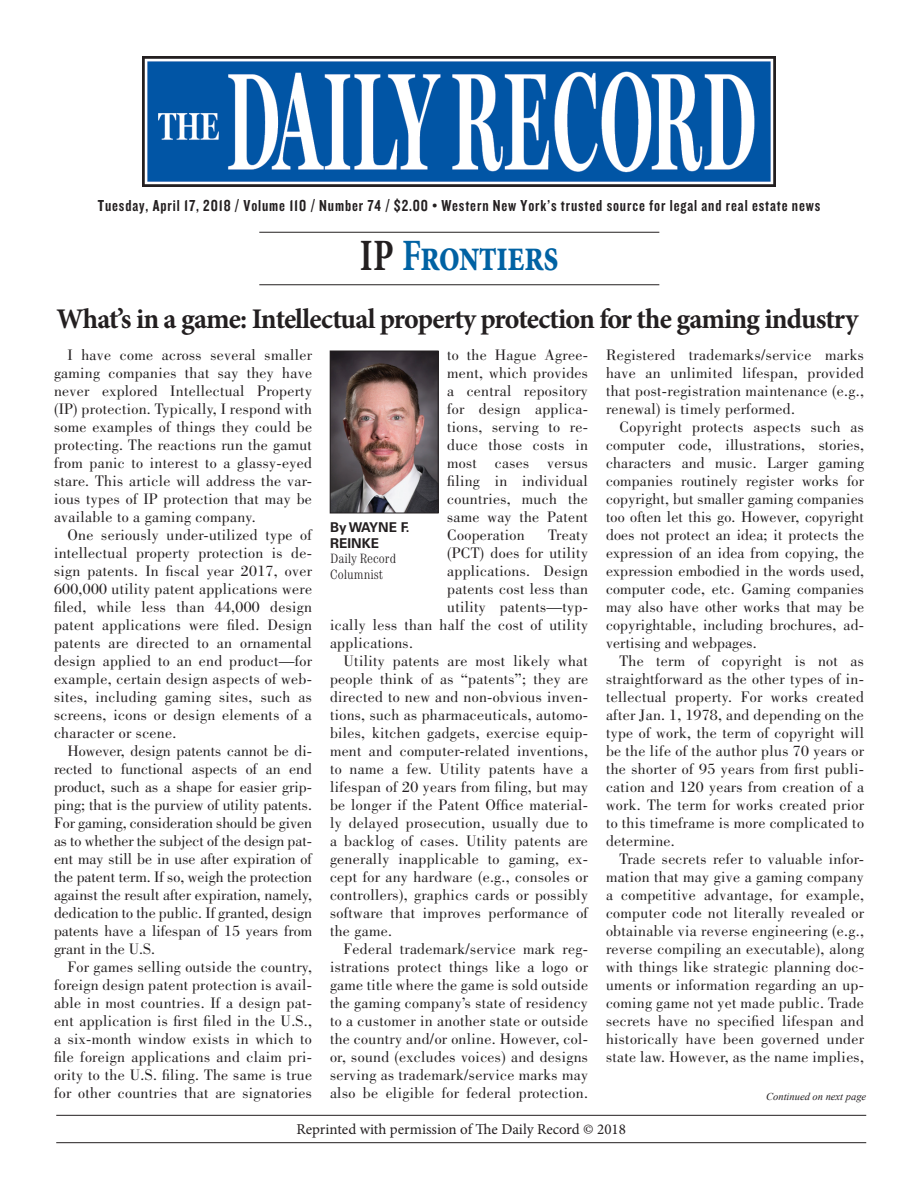
<style>
.page{position:relative;width:918px;height:1188px;background:#fff}
.page>*{position:absolute;margin:0;border:0;box-sizing:border-box;transform-origin:0 0}
.t1{font:700 44.85px "Minion Pro";letter-spacing:-.03em;color:#0062a3;scale:.77 1}
.Headline{font:700 28.5px "Minion Pro";letter-spacing:-.03em;color:#231f20}
.New_p1_text_beneath{font:16.5px "Knockout 49 Liteweight";letter-spacing:.055em;color:#231f20}
.Body_copy{font:15.75px/18px "Bodoni Std";letter-spacing:.02em;color:#231f20;text-align:justify}
.t2{font:15px "Minion Pro";color:#231f20}
.Byline_name{font:300 condensed 13.5px/15.8px "Century Std";color:#231f20}
.Byline_name-2{font:700 13.5px/15.8px "Univers LT Std";color:#231f20}
.t3{font:italic 10.5px "Times New Roman";color:#231f20}
.s1{color:#231f20}
</style>
<div class="page">
<img style="left:143px;top:56px;width:633px;height:130px">
<hr style="left:56px;top:1115px;width:810px;height:1px;background:#231f20">
<hr style="left:56px;top:1142px;width:810px;height:1px;background:#231f20">
<hr style="left:259px;top:285px;width:400px;height:1px;background:#231f20">
<hr style="left:259px;top:232px;width:400px;height:1px;background:#231f20">
<img style="left:332px;top:353px;width:104px;height:158px">
<div style="left:330px;top:351px;width:108px;height:162px;border:1px solid #231f20"></div>
<p class="New_p1_text_beneath" style="left:98px;top:197px;width:724px">Tuesday, April 17, 2018 / Volume 110 / Number 74 / $2.00 • Western New York’s trusted source for legal and real estate news</p>
<p class="t1" style="left:360px;top:224px;width:260px"><span class="s1">IP</span> Frontiers</p>
<p class="Headline" style="left:57px;top:298px;width:803px">What’s in a game: Intellectual property protection for the gaming industry</p>
<p class="Body_copy" style="left:54px;top:346px;width:260px;text-indent:14px">I have come across several smaller gaming companies that say they have never explored Intellectual Property (IP) protection. Typically, I respond with some examples of things they could be protecting. The reactions run the gamut from panic to interest to a glassy-eyed stare. This article will address the var&shy;ious types of IP protection that may be available to a gaming company.</p>
<p class="Body_copy" style="left:54px;top:526px;width:260px;text-indent:14px">One seriously under-utilized type of intellectual property protection is de&shy;sign patents. In fiscal year 2017, over 600,000 utility patent applications were filed, while less than 44,000 design patent applications were filed. Design patents are directed to an ornamental design applied to an end product—for example, certain design aspects of web&shy;sites, including gaming sites, such as screens, icons or design elements of a character or scene.</p>
<p class="Body_copy" style="left:54px;top:742px;width:260px;text-indent:14px">However, design patents cannot be di&shy;rected to functional aspects of an end product, such as a shape for easier grip&shy;ping; that is the purview of utility patents.<br>For gaming, consideration should be given as to whether the subject of the design pat&shy;ent may still be in use after expiration of the patent term. If so, weigh the protection against the result after expiration, namely, dedication to the public. If granted, design patents have a lifespan of 15 years from grant in the U.S.</p>
<p class="Body_copy" style="left:54px;top:958px;width:260px;text-indent:14px">For games selling outside the country, foreign design patent protection is avail&shy;able in most countries. If a design pat&shy;ent application is first filed in the U.S., a six-month window exists in which to file foreign applications and claim pri&shy;ority to the U.S. filing. The same is true for other countries that are signatories</p>
<p class="Body_copy" style="left:447px;top:346px;width:142px">to the Hague Agree&shy;ment, which provides a central repository for design applica&shy;tions, serving to re&shy;duce those costs in most cases versus filing in individual countries, much the same way the Patent Cooperation</p>
<p class="Byline_name-2" style="left:330px;top:519px;width:81px">By WAYNE F.<br>REINKE</p>
<p class="Byline_name" style="left:330px;top:551px;width:67px">Daily Record<br>Columnist</p>
<p class="Body_copy" style="left:548px;top:526px;width:41px">Treaty</p>
<p class="Body_copy" style="left:447px;top:544px;width:142px">(PCT) does for utility</p>
<p class="Body_copy" style="left:447px;top:562px;width:142px">applications. Design</p>
<p class="Body_copy" style="left:447px;top:580px;width:142px">patents cost less than</p>
<p class="Body_copy" style="left:447px;top:598px;width:142px">utility patents—typ-</p>
<p class="Body_copy" style="left:330px;top:616px;width:260px">ically less than half the cost of utility</p>
<p class="Body_copy" style="left:330px;top:634px;width:84px">applications.</p>
<p class="Body_copy" style="left:330px;top:652px;width:260px;text-indent:14px">Utility patents are most likely what people think of as “patents”; they are directed to new and non-obvious inven&shy;tions, such as pharmaceuticals, automo&shy;biles, kitchen gadgets, exercise equip&shy;ment and computer-related inventions, to name a few. Utility patents have a lifespan of 20 years from filing, but may be longer if the Patent Office material&shy;ly delayed prosecution, usually due to a backlog of cases. Utility patents are generally inapplicable to gaming, ex&shy;cept for any hardware (e.g., consoles or controllers), graphics cards or possibly software that improves performance of the game.</p>
<p class="Body_copy" style="left:330px;top:940px;width:260px;text-indent:14px">Federal trademark/service mark reg&shy;istrations protect things like a logo or game title where the game is sold outside the gaming company’s state of residency to a customer in another state or outside the country and/or online. However, col&shy;or, sound (excludes voices) and designs serving as trademark/service marks may also be eligible for federal protection.</p>
<p class="Body_copy" style="left:606px;top:346px;width:260px">Registered trademarks/service marks have an unlimited lifespan, provided that post-registration maintenance (e.g., renewal) is timely performed.</p>
<p class="Body_copy" style="left:606px;top:418px;width:260px;text-indent:14px">Copyright protects aspects such as computer code, illustrations, stories, characters and music. Larger gaming companies routinely register works for copyright, but smaller gaming companies too often let this go. However, copyright does not protect an idea; it protects the expression of an idea from copying, the expression embodied in the words used, computer code, etc. Gaming companies may also have other works that may be copyrightable, including brochures, ad&shy;vertising and webpages.</p>
<p class="Body_copy" style="left:606px;top:652px;width:260px;text-indent:14px">The term of copyright is not as straightforward as the other types of in&shy;tellectual property. For works created after Jan. 1, 1978, and depending on the type of work, the term of copyright will be the life of the author plus 70 years or the shorter of 95 years from first publi&shy;cation and 120 years from creation of a work. The term for works created prior to this timeframe is more complicated to determine.</p>
<p class="Body_copy" style="left:606px;top:850px;width:260px;text-indent:14px">Trade secrets refer to valuable infor&shy;mation that may give a gaming company a competitive advantage, for example, computer code not literally revealed or obtainable via reverse engineering (e.g., reverse compiling an executable), along with things like strategic planning doc&shy;uments or information regarding an up&shy;coming game not yet made public. Trade secrets have no specified lifespan and historically have been governed under state law. However, as the name implies,</p>
<p class="t3" style="left:766px;top:1089px;width:102px">Continued on next page</p>
<p class="t2" style="left:296px;top:1119px;width:331px">Reprinted with permission of The Daily Record © 2018</p>
</div>
